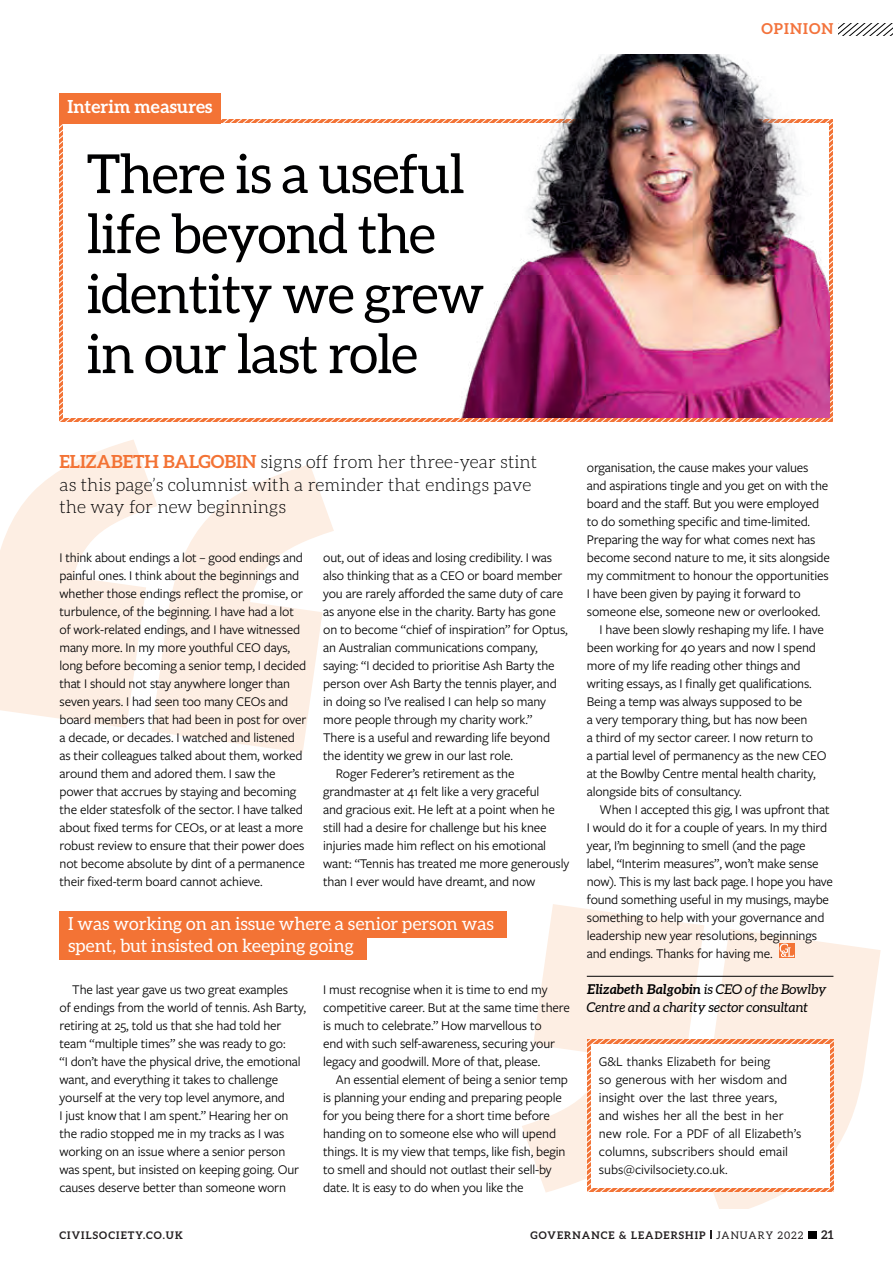
<style>
.page{position:relative;width:893px;height:1263px;background:#fff}
.page>*{position:absolute;margin:0;border:0;box-sizing:border-box;transform-origin:0 0}
.t1{font:54px/60px "Aleo";letter-spacing:-.02em;color:#000001}
.t2{font:300 18px/22.5px "Aleo";color:#000001}
.t3{font:18px/21.6px "Aleo";color:#fff}
.t4{font:700 18px "Aleo";color:#fff}
.t5{font:700 15px "Aleo";letter-spacing:.07em;color:#f3733c}
.t6{font:13.8px/18px "Freight Sans Pro";letter-spacing:-.01em;color:#000001}
.t7{font:italic 13.5px/18px "Aleo";color:#000001}
.t8{font:700 12px "Aleo";color:#231f20}
.t9{font:700 12px "Aleo";color:#000001}
.t10{font:700 10.5px "Aleo";letter-spacing:.1em;color:#231f20}
.t11{font:700 10.5px "Aleo";letter-spacing:.1em;color:#000001}
.s1{font-weight:700;color:#f37335}
.s2{font-weight:700}
.s3{font-weight:400}
</style>
<div class="page">
<svg style="left:839px;top:24px;width:54px;height:12px"></svg>
<svg style="left:710px;top:1230px;width:2px;height:9px"></svg>
<div style="left:808px;top:1231px;width:8px;height:8px;background:#000001"></div>
<svg style="left:704px;top:929px;width:177px;height:280px;fill:#fdeee3"></svg>
<svg style="left:522px;top:904px;width:182px;height:288px;fill:#fdeee3"></svg>
<svg style="left:0;top:440px;width:151px;height:288px;fill:#fdeee3"></svg>
<svg style="left:151px;top:464px;width:183px;height:289px;fill:#fdeee3"></svg>
<div style="left:60px;top:912px;width:447px;height:26px;background:#f37335"></div>
<div style="left:60px;top:933px;width:307px;height:27px;background:#f37335"></div>
<hr style="left:587px;top:976px;width:246px;height:1px;background:#000001">
<div style="left:779px;top:943px;width:15px;height:15px;background:#f37335"></div>
<svg style="left:780px;top:943px;width:14px;height:14px"></svg>
<svg style="left:59px;top:119px;width:770px;height:303px;background:#f6996c"></svg>
<div style="left:64px;top:123px;width:765px;height:295px;background:#fff"></div>
<div style="left:59px;top:93px;width:162px;height:30px;background:#f37335"></div>
<img style="left:418px;top:54px;width:411px;height:364px">
<svg style="left:587px;top:1040px;width:246px;height:152px;background:#f69f75"></svg>
<div style="left:591px;top:1044px;width:238px;height:143px;background:#fff"></div>
<h2 class="t4" style="left:68px;top:97px;width:146px">Interim measures</h2>
<h1 class="t1" style="left:86px;top:143px;width:399px">There is a useful life beyond the identity we grew in our last role</h1>
<p class="t5" style="left:761px;top:20px;width:74px">OPINION</p>
<h2 class="t2" style="left:60px;top:451px;width:479px"><span class="s1">ELIZABETH BALGOBIN</span> signs off from her three-year stint as this page’s columnist with a reminder that endings pave the way for new beginnings</h2>
<p class="t6" style="left:60px;top:547px;width:248px">I think about endings a lot – good endings and painful ones. I think about the beginnings and whether those endings reflect the promise, or turbulence, of the beginning. I have had a lot of work-related endings, and I have witnessed many more. In my more youthful CEO days, long before becoming a senior temp, I decided that I should not stay anywhere longer than seven years. I had seen too many CEOs and board members that had been in post for over a decade, or decades. I watched and listened as their colleagues talked about them, worked around them and adored them. I saw the power that accrues by staying and becoming the elder statesfolk of the sector. I have talked about fixed terms for CEOs, or at least a more robust review to ensure that their power does not become absolute by dint of a permanence their fixed-term board cannot achieve.</p>
<p class="t6" style="left:323px;top:547px;width:230px">out, out of ideas and losing credibility. I was</p>
<p class="t6" style="left:323px;top:565px;width:241px">also thinking that as a CEO or board member</p>
<p class="t6" style="left:323px;top:583px;width:241px">you are rarely afforded the same duty of care</p>
<p class="t6" style="left:323px;top:601px;width:234px">as anyone else in the charity. Barty has gone</p>
<p class="t6" style="left:323px;top:619px;width:246px">on to become “chief of inspiration” for Optus,</p>
<p class="t6" style="left:323px;top:637px;width:216px">an Australian communications company,</p>
<p class="t6" style="left:323px;top:655px;width:233px">saying: “I decided to prioritise Ash Barty the</p>
<p class="t6" style="left:323px;top:673px;width:235px">person over Ash Barty the tennis player, and</p>
<p class="t6" style="left:323px;top:691px;width:224px">in doing so I’ve realised I can help so many</p>
<p class="t6" style="left:323px;top:709px;width:211px">more people through my charity work.”</p>
<p class="t6" style="left:323px;top:727px;width:228px">There is a useful and rewarding life beyond</p>
<p class="t6" style="left:323px;top:745px;width:192px">the identity we grew in our last role.</p>
<p class="t6" style="left:336px;top:763px;width:180px">Roger Federer’s retirement as the</p>
<p class="t6" style="left:323px;top:781px;width:218px">grandmaster at 41 felt like a very graceful</p>
<p class="t6" style="left:323px;top:799px;width:233px">and gracious exit. He left at a point when he</p>
<p class="t6" style="left:323px;top:817px;width:225px">still had a desire for challenge but his knee</p>
<p class="t6" style="left:323px;top:835px;width:224px">injuries made him reflect on his emotional</p>
<p class="t6" style="left:323px;top:853px;width:248px">want: “Tennis has treated me more generously</p>
<p class="t6" style="left:323px;top:871px;width:214px">than I ever would have dreamt, and now</p>
<h2 class="t3" style="left:68px;top:913px;width:427px">I was working on an issue where a senior person was spent, but insisted on keeping going</h2>
<p class="t6" style="left:60px;top:979px;width:248px;text-indent:13px">The last year gave us two great examples<br>of endings from the world of tennis. Ash Barty, retiring at 25, told us that she had told her team “multiple times” she was ready to go:<br>“I don’t have the physical drive, the emotional want, and everything it takes to challenge yourself at the very top level anymore, and<br>I just know that I am spent.” Hearing her on the radio stopped me in my tracks as I was working on an issue where a senior person was spent, but insisted on keeping going. Our causes deserve better than someone worn</p>
<p class="t6" style="left:323px;top:979px;width:248px">I must recognise when it is time to end my competitive career. But at the same time there is much to celebrate.” How marvellous to<br>end with such self-awareness, securing your legacy and goodwill. More of that, please.</p>
<p class="t6" style="left:323px;top:1069px;width:246px;text-indent:13px">An essential element of being a senior temp is planning your ending and preparing people for you being there for a short time before handing on to someone else who will upend things. It is my view that temps, like fish, begin to smell and should not outlast their sell-by date. It is easy to do when you like the</p>
<p class="t6" style="left:587px;top:457px;width:223px">organisation, the cause makes your values</p>
<p class="t6" style="left:587px;top:475px;width:243px">and aspirations tingle and you get on with the</p>
<p class="t6" style="left:587px;top:493px;width:234px">board and the staff. But you were employed</p>
<p class="t6" style="left:587px;top:511px;width:225px">to do something specific and time-limited.</p>
<p class="t6" style="left:587px;top:529px;width:230px">Preparing the way for what comes next has</p>
<p class="t6" style="left:587px;top:547px;width:245px">become second nature to me, it sits alongside</p>
<p class="t6" style="left:587px;top:565px;width:244px">my commitment to honour the opportunities</p>
<p class="t6" style="left:587px;top:583px;width:216px">I have been given by paying it forward to</p>
<p class="t6" style="left:587px;top:601px;width:235px">someone else, someone new or overlooked.</p>
<p class="t6" style="left:600px;top:619px;width:226px">I have been slowly reshaping my life. I have</p>
<p class="t6" style="left:587px;top:637px;width:231px">been working for 40 years and now I spend</p>
<p class="t6" style="left:587px;top:655px;width:215px">more of my life reading other things and</p>
<p class="t6" style="left:587px;top:673px;width:226px">writing essays, as I finally get qualifications.</p>
<p class="t6" style="left:587px;top:691px;width:217px">Being a temp was always supposed to be</p>
<p class="t6" style="left:587px;top:709px;width:222px">a very temporary thing, but has now been</p>
<p class="t6" style="left:587px;top:727px;width:228px">a third of my sector career. I now return to</p>
<p class="t6" style="left:587px;top:745px;width:241px">a partial level of permanency as the new CEO</p>
<p class="t6" style="left:587px;top:763px;width:230px">at the Bowlby Centre mental health charity,</p>
<p class="t6" style="left:587px;top:781px;width:156px">alongside bits of consultancy.</p>
<p class="t6" style="left:600px;top:799px;width:231px">When I accepted this gig, I was upfront that</p>
<p class="t6" style="left:587px;top:817px;width:242px">I would do it for a couple of years. In my third</p>
<p class="t6" style="left:587px;top:835px;width:220px">year, I’m beginning to smell (and the page</p>
<p class="t6" style="left:587px;top:853px;width:233px">label, “Interim measures”, won’t make sense</p>
<p class="t6" style="left:587px;top:871px;width:247px">now). This is my last back page. I hope you have</p>
<p class="t6" style="left:587px;top:889px;width:244px">found something useful in my musings, maybe</p>
<p class="t6" style="left:587px;top:907px;width:239px">something to help with your governance and</p>
<p class="t6" style="left:587px;top:925px;width:232px">leadership new year resolutions, beginnings</p>
<p class="t6" style="left:587px;top:943px;width:187px">and endings. Thanks for having me.</p>
<p class="t7" style="left:587px;top:980px;width:241px"><span class="s2">Elizabeth Balgobin</span> is CEO of the Bowlby<br>Centre and a charity sector consultant</p>
<p class="t6" style="left:599px;top:1051px;width:204px">G&amp;L thanks Elizabeth for being<br>so generous with her wisdom and insight over the last three years,<br>and wishes her all the best in her new role. For a PDF of all Elizabeth’s columns, subscribers should email subs@civilsociety.co.uk.</p>
<p class="t9" style="left:60px;top:1228px;width:16px">30</p>
<p class="t11" style="left:709px;top:1229px;width:125px">CIVILSOCIETY.CO.UK</p>
<p class="t10" style="left:60px;top:1229px;width:125px">CIVILSOCIETY.CO.UK</p>
<p class="t10" style="left:530px;top:1229px;width:275px">GOVERNANCE &amp; LEADERSHIP <span class="s3">JANUARY 2022</span></p>
<p class="t8" style="left:821px;top:1228px;width:14px">21</p>
</div>
